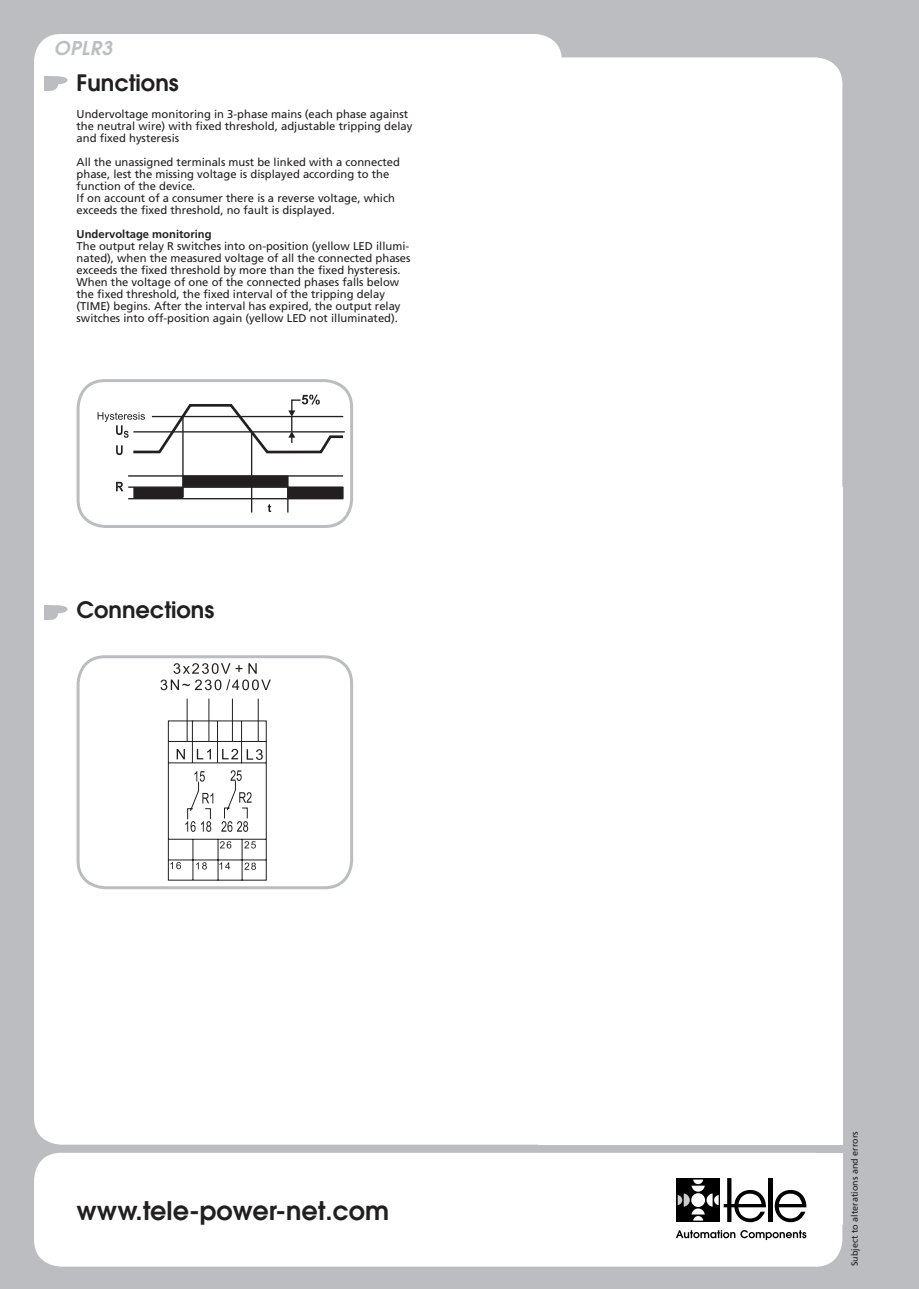
<style>
.page{position:relative;width:919px;height:1289px;background:#fff}
.page>*{position:absolute;margin:0;border:0;box-sizing:border-box;transform-origin:0 0}
.t1{font:600 25.5px "Avant Garde";color:#231f20}
.t2{font:600 22.5px "Avant Garde";color:#231f20}
.t3{font:italic 600 18.9px "Avant Garde";letter-spacing:.025em;color:#bcbdc0}
.t4{font:11.25px/12px "Frutiger";color:#231f20}
.t5{font:9px "Frutiger";color:#231f20}
.s1{font-weight:700}
</style>
<div class="page">
<div style="left:0;top:0;width:918px;height:1288px;background:#bcbdc0"></div>
<div style="left:34px;top:57px;width:808px;height:1087px;background:#fff"></div>
<div style="left:538px;top:487px;width:304px;height:657px;background:#fff"></div>
<div style="left:34px;top:1152px;width:808px;height:114px;background:#fff"></div>
<div style="left:525px;top:1152px;width:317px;height:72px;background:#fff"></div>
<div style="left:34px;top:34px;width:528px;height:347px;background:#fff"></div>
<svg style="left:774px;top:1190px;width:32px;height:32px"></svg>
<hr style="left:768px;top:1178px;width:4px;height:43px;background:#000">
<div style="left:676px;top:1178px;width:44px;height:43px;background:#000"></div>
<svg style="left:677px;top:1178px;width:88px;height:44px"></svg>
<svg style="left:675px;top:1229px;width:131px;height:10px"></svg>
<svg style="left:54px;top:76px;width:14px;height:8px"></svg>
<div style="left:44px;top:76px;width:14px;height:15px;background:#bcbdc0;border-radius:50%"></div>
<div style="left:44px;top:76px;width:6px;height:15px;background:#bcbdc0"></div>
<svg style="left:54px;top:605px;width:14px;height:8px"></svg>
<div style="left:44px;top:605px;width:14px;height:15px;background:#bcbdc0;border-radius:50%"></div>
<div style="left:44px;top:605px;width:6px;height:15px;background:#bcbdc0"></div>
<svg style="left:75px;top:653px;width:279px;height:234px;background:#f3f3f3"></svg>
<svg style="left:75px;top:377px;width:279px;height:149px;background:#e2e1e2"></svg>
<div style="left:77px;top:1199px;width:425px;height:43px;background:#fff"></div>
<p class="t3" style="left:54px;top:37px;width:60px">OPLR3</p>
<p class="t2" style="left:77px;top:70px;width:104px">Functions</p>
<p class="t4" style="left:77px;top:109px;width:337px">Undervoltage monitoring in 3-phase mains (each phase against the neutral wire) with fixed threshold, adjustable tripping delay and fixed hysteresis</p>
<p class="t4" style="left:77px;top:157px;width:325px">All the unassigned terminals must be linked with a connected phase, lest the missing voltage is displayed according to the function of the device.<br>If on account of a consumer there is a reverse voltage, which exceeds the fixed threshold, no fault is displayed.</p>
<p class="t4" style="left:77px;top:229px;width:335px"><span class="s1">Undervoltage monitoring<br></span>The output relay R switches into on-position (yellow LED illumi&shy;nated), when the measured voltage of all the connected phases exceeds the fixed threshold by more than the fixed hysteresis.<br>When the voltage of one of the connected phases falls below the fixed threshold, the fixed interval of the tripping delay (TIME) begins. After the interval has expired, the output relay switches into off-position again (yellow LED not illuminated).</p>
<p class="t2" style="left:77px;top:596px;width:139px">Connections</p>
<p class="t1" style="left:77px;top:1196px;width:314px">www.tele-power-net.com</p>
<p class="t5" style="left:851px;top:1266px;width:137px;rotate:-90deg">Subject to alterations and errors</p>
</div>
